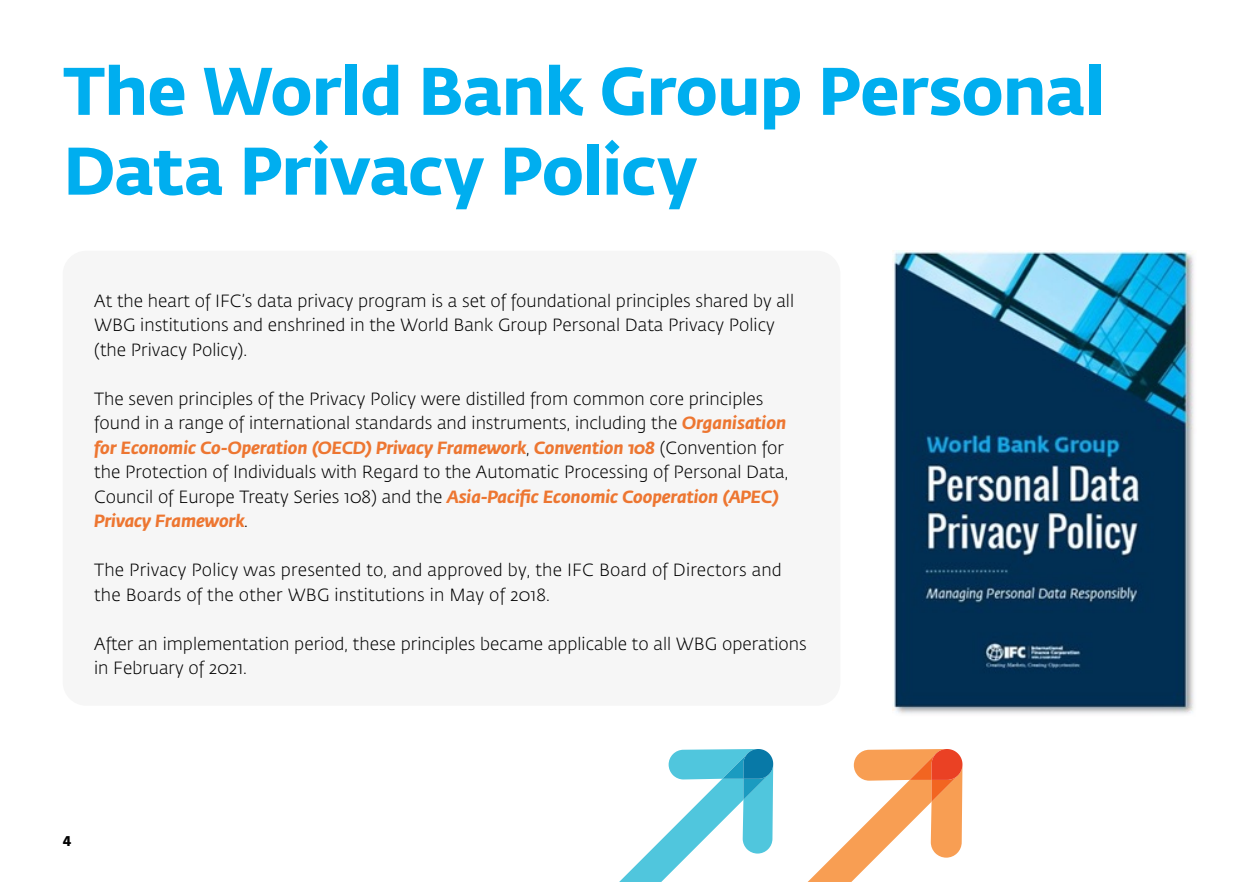
<style>
.page{position:relative;width:1260px;height:882px;background:#fff}
.page>*{position:absolute;margin:0;border:0;box-sizing:border-box;transform-origin:0 0}
.Slide_Title{font:700 66.5px/79.8px "Fedra Sans Std";letter-spacing:-.01em;color:#00aeef}
.Normal_10_14pt{font:300 17.5px/24.5px "Fedra Sans Std";color:#000}
.t1{font:700 14px "Fedra Sans Std";color:#000}
.s1{font-weight:700;font-style:italic;color:#ed7631}
</style>
<div class="page">
<div style="left:63px;top:251px;width:777px;height:455px;background:#f6f6f6;border-radius:24px"></div>
<img style="left:892px;top:251px;width:302px;height:463px">
<svg style="left:619px;top:749px;width:343px;height:133px"></svg>
<p class="Slide_Title" style="left:63px;top:51px;width:1043px">The World Bank Group Personal<br>Data Privacy Policy</p>
<p class="Normal_10_14pt" style="left:94px;top:289px;width:701px">At the heart of IFC’s data privacy program is a set of foundational principles shared by all<br>WBG institutions and enshrined in the World Bank Group Personal Data Privacy Policy (the Privacy Policy).</p>
<p class="Normal_10_14pt" style="left:94px;top:387px;width:696px">The seven principles of the Privacy Policy were distilled from common core principles found in a range of international standards and instruments, including the <span class="s1">Organisation for Economic Co-Operation (OECD) Privacy Framework</span>, <span class="s1">Convention 108</span> (Convention for the Protection of Individuals with Regard to the Automatic Processing of Personal Data, Council of Europe Treaty Series 108) and the <span class="s1">Asia-Pacific Economic Cooperation (APEC)<br>Privacy Framework</span>.</p>
<p class="Normal_10_14pt" style="left:94px;top:558px;width:689px">The Privacy Policy was presented to, and approved by, the IFC Board of Directors and the Boards of the other WBG institutions in May of 2018.</p>
<p class="Normal_10_14pt" style="left:94px;top:632px;width:714px">After an implementation period, these principles became applicable to all WBG operations in February of 2021.</p>
<p class="t1" style="left:63px;top:832px;width:10px">4</p>
</div>
